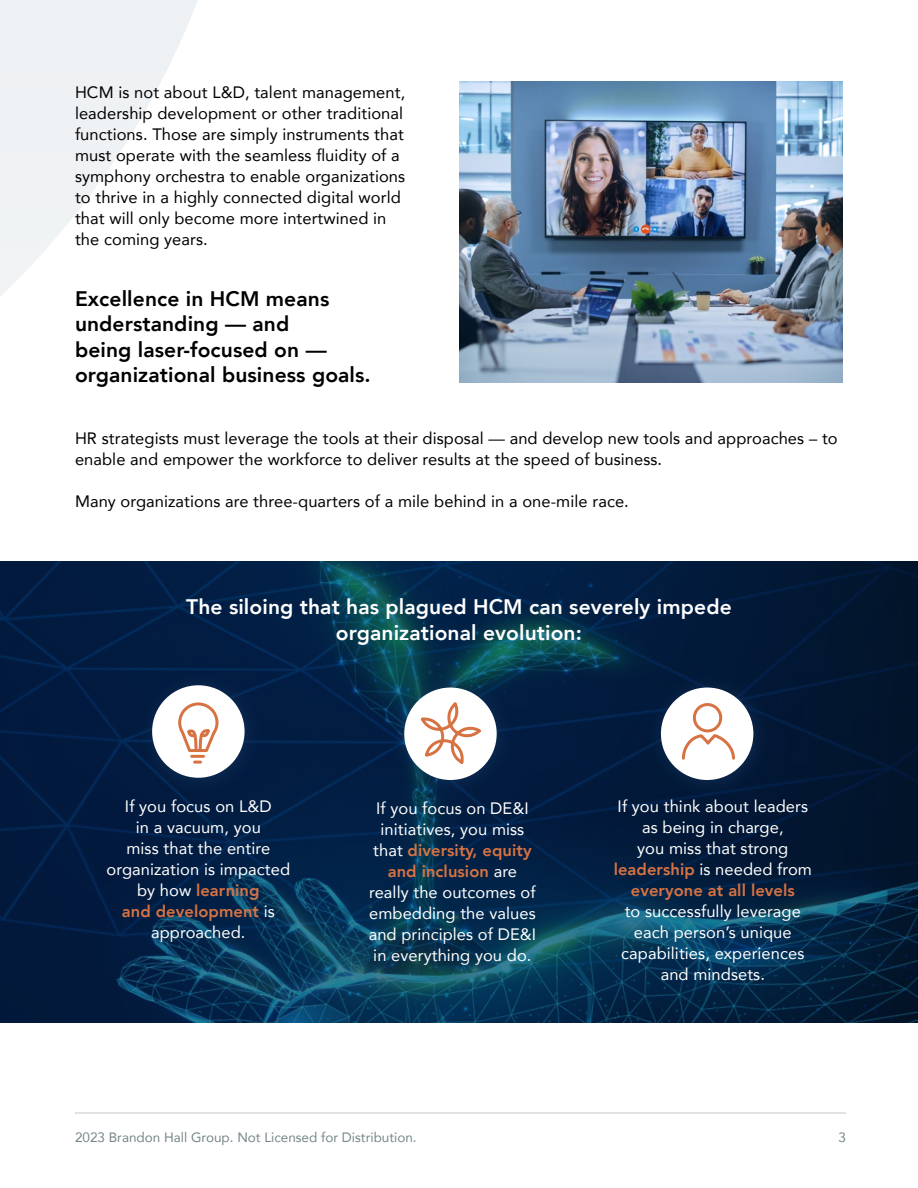
<style>
.page{position:relative;width:918px;height:1188px;background:#fff}
.page>*{position:absolute;margin:0;border:0;box-sizing:border-box;transform-origin:0 0}
.body_copy{font:800 21px/25.5px "Avenir";letter-spacing:.005em;color:#000}
.body_copy-2{font:800 21px/25.5px "Avenir";letter-spacing:.005em;color:#fff;text-align:center}
.body_copy-3{font:16.5px/21px "Avenir";letter-spacing:.005em;color:#000}
.body_copy-4{font:16.5px/21px "Avenir";letter-spacing:.005em;color:#fff;text-align:center}
.t1{font:13.5px "Avenir";color:#758589}
.s1{font-weight:800;color:#d77343}
</style>
<div class="page">
<hr style="left:75px;top:1112px;width:771px;height:2px;background:#d5dadc">
<svg style="left:0;top:0;width:198px;height:297px"></svg>
<img style="left:0;top:561px;width:918px;height:462px">
<img style="left:459px;top:82px;width:384px;height:300px">
<div style="left:387px;top:671px;width:130px;height:129px;background:#15365f;opacity:.71"></div>
<div style="left:404px;top:688px;width:93px;height:92px;background:#fff;border-radius:50%"></div>
<svg style="left:418px;top:700px;width:66px;height:66px"></svg>
<div style="left:135px;top:669px;width:130px;height:129px;background:#021c42"></div>
<div style="left:152px;top:685px;width:93px;height:93px;background:#fff;border-radius:50%"></div>
<svg style="left:178px;top:702px;width:41px;height:62px"></svg>
<div style="left:644px;top:671px;width:130px;height:129px;background:#15365f;opacity:.71"></div>
<div style="left:661px;top:688px;width:92px;height:92px;background:#fff;border-radius:50%"></div>
<div style="left:693px;top:703px;width:29px;height:29px;border:3px solid #d77343;border-radius:50%"></div>
<svg style="left:681px;top:732px;width:54px;height:28px"></svg>
<p class="body_copy-3" style="left:75px;top:81px;width:332px">HCM is not about L&amp;D, talent management, leadership development or other traditional functions. Those are simply instruments that must operate with the seamless fluidity of a symphony orchestra to enable organizations to thrive in a highly connected digital world that will only become more intertwined in the coming years.</p>
<p class="body_copy" style="left:75px;top:286px;width:297px">Excellence in HCM means understanding — and<br>being laser-focused on — organizational business goals.</p>
<p class="body_copy-3" style="left:75px;top:428px;width:764px">HR strategists must leverage the tools at their disposal — and develop new tools and approaches – to enable and empower the workforce to deliver results at the speed of business.</p>
<p class="body_copy-3" style="left:75px;top:491px;width:555px">Many organizations are three-quarters of a mile behind in a one-mile race.</p>
<p class="body_copy-2" style="left:186px;top:594px;width:547px">The siloing that has plagued HCM can severely impede organizational evolution:</p>
<p class="body_copy-4" style="left:107px;top:795px;width:185px">If you focus on L&amp;D<br>in a vacuum, you<br>miss that the entire organization is impacted by how <span class="s1">learning<br>and development</span> is approached.</p>
<p class="body_copy-4" style="left:369px;top:797px;width:169px">If you focus on DE&amp;I initiatives, you miss that <span class="s1">diversity, equity and inclusion</span> are really the outcomes of embedding the values and principles of DE&amp;I in everything you do.</p>
<p class="body_copy-4" style="left:614px;top:795px;width:200px">If you think about leaders as being in charge,<br>you miss that strong <span class="s1">leadership</span> is needed from <span class="s1">everyone at all levels<br></span>to successfully leverage each person’s unique capabilities, experiences and mindsets.</p>
<p class="t1" style="left:75px;top:1126px;width:343px">2023 Brandon Hall Group. Not Licensed for Distribution.</p>
<p class="t1" style="left:838px;top:1126px;width:9px">3</p>
</div>
